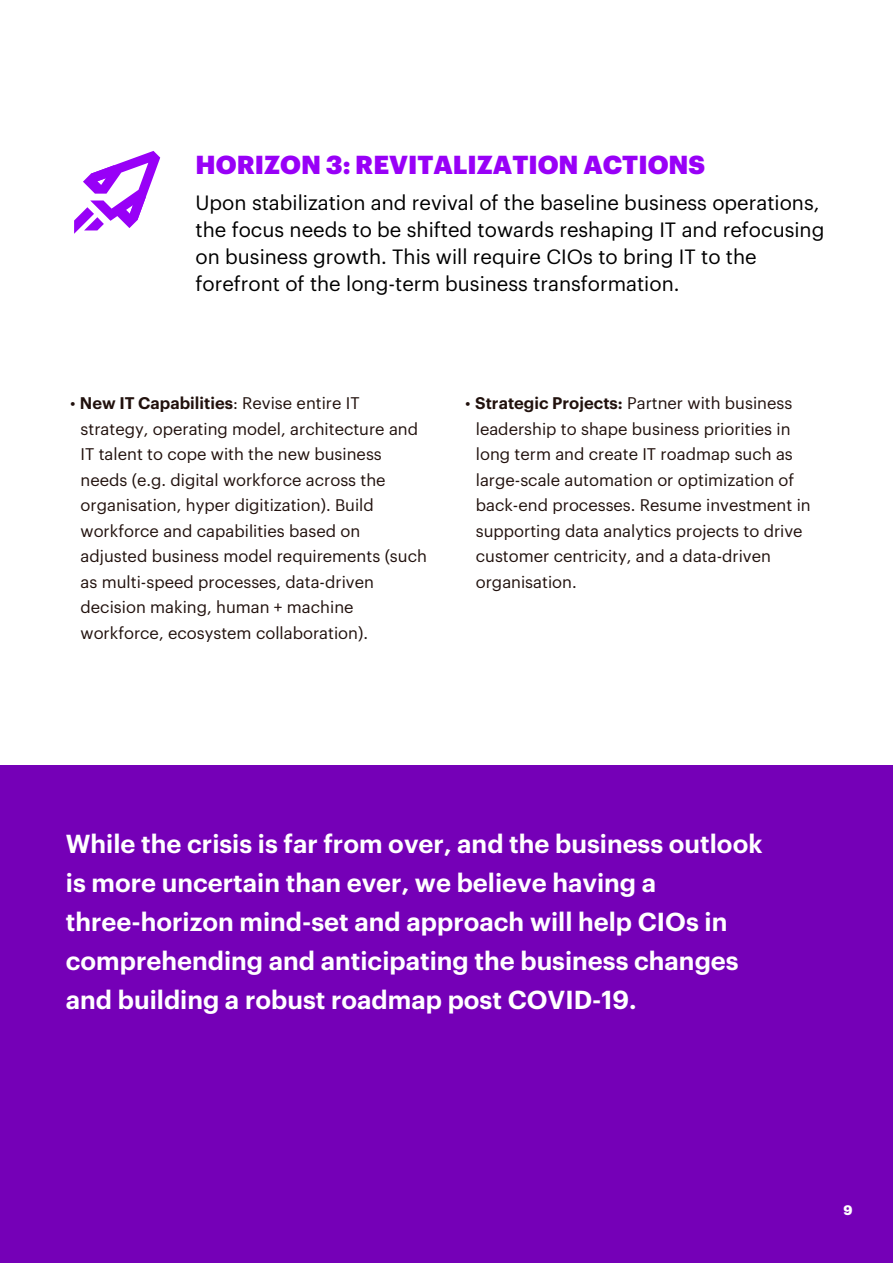
<style>
.page{position:relative;width:893px;height:1263px;background:#fff}
.page>*{position:absolute;margin:0;border:0;box-sizing:border-box;transform-origin:0 0}
.t1{font:600 25.5px/39px "Graphik";color:#fff}
.t2{font:900 25.5px "Graphik";color:#9800f7}
.t3{font:20.25px/27px "Graphik";color:#000}
.t4{font:16.5px/25.5px "Graphik";color:#21110d}
.t5{font:700 13.5px "Graphik";color:#fff}
.s1{font-weight:600}
</style>
<div class="page">
<svg style="left:74px;top:151px;width:86px;height:83px"></svg>
<div style="left:0;top:765px;width:893px;height:498px;background:#7500b7"></div>
<h1 class="t2" style="left:196px;top:144px;width:511px">HORIZON 3: REVITALIZATION ACTIONS</h1>
<p class="t3" style="left:196px;top:187px;width:630px">Upon stabilization and revival of the baseline business operations, the focus needs to be shifted towards reshaping IT and refocusing on business growth. This will require CIOs to bring IT to the forefront of the long-term business transformation.</p>
<p class="t4" style="left:81px;top:389px;width:348px;text-indent:-10px">• <span class="s1">New IT Capabilities</span>: Revise entire IT strategy, operating model, architecture and IT talent to cope with the new business needs (e.g. digital workforce across the organisation, hyper digitization). Build workforce and capabilities based on adjusted business model requirements (such as multi-speed processes, data-driven decision making, human + machine workforce, ecosystem collaboration).</p>
<p class="t4" style="left:476px;top:389px;width:336px;text-indent:-10px">• <span class="s1">Strategic Projects:</span> Partner with business leadership to shape business priorities in long term and create IT roadmap such as large-scale automation or optimization of back-end processes. Resume investment in supporting data analytics projects to drive customer centricity, and a data-driven organisation.</p>
<p class="t1" style="left:66px;top:822px;width:698px">While the crisis is far from over, and the business outlook is more uncertain than ever, we believe having a three-horizon mind-set and approach will help CIOs in comprehending and anticipating the business changes and building a robust roadmap post COVID-19.</p>
<p class="t5" style="left:844px;top:1199px;width:11px">9</p>
</div>
